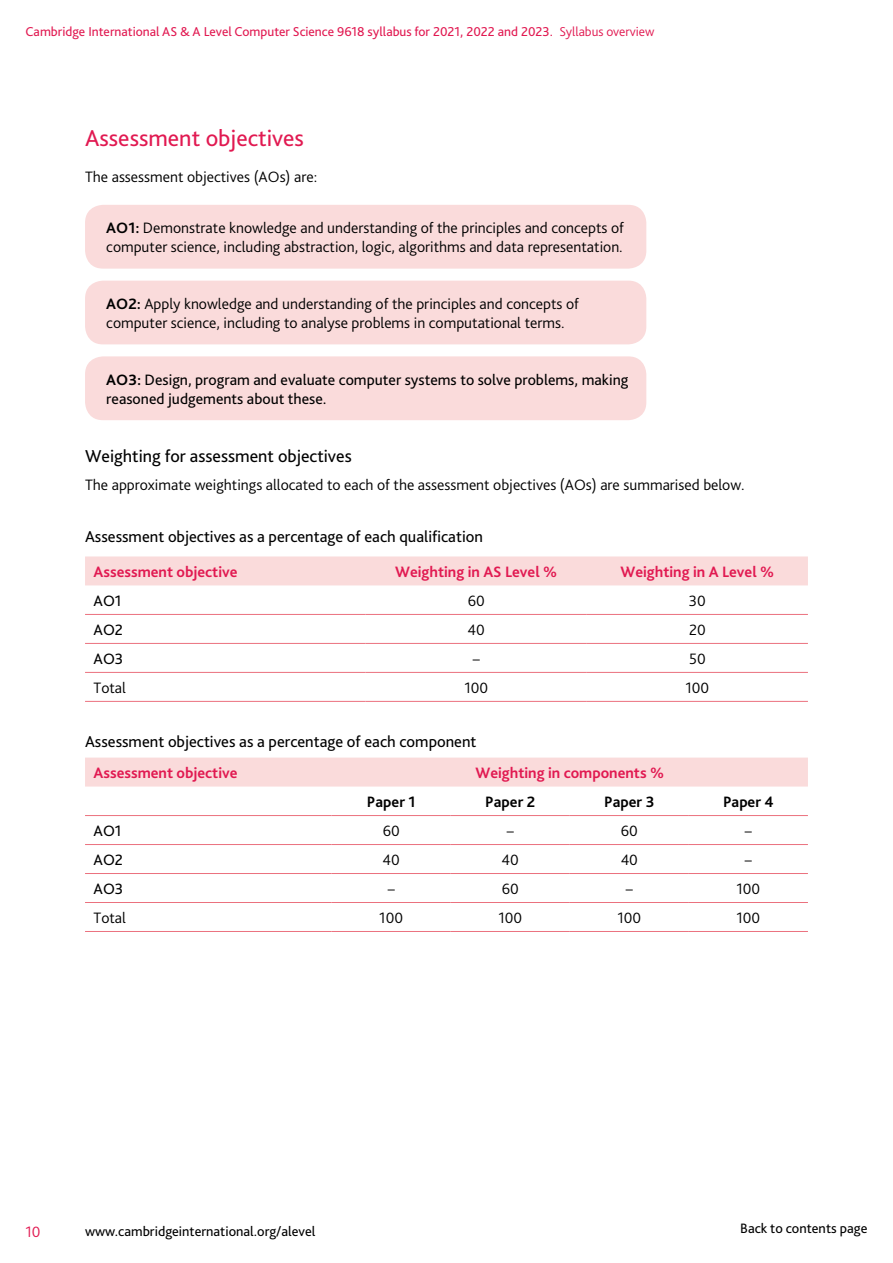
<style>
.page{position:relative;width:893px;height:1263px;background:#fff}
.page>*{position:absolute;margin:0;border:0;box-sizing:border-box;transform-origin:0 0}
.t1{font:24px "Bliss Pro";color:#e11951}
.t2{font:18px "Bliss Pro";color:#000}
.t3{font:16.5px "Bliss Pro";color:#000}
.t4{font:300 15.75px/19.5px "Bliss Pro";color:#000}
.t5{font:15.75px/19.5px "Bliss Pro";color:#000}
.t6{font:700 15.75px "Bliss Pro";color:#e11951}
.t7{font:700 15.75px "Bliss Pro";color:#000}
.t8{font:300 15.75px "Bliss Pro";color:#e11951}
.t9{font:14.25px "Bliss Pro";color:#000}
.t10{font:13.5px "Bliss Pro";color:#e11951}
.s1{font-weight:300}
.s2{font-weight:700}
</style>
<div class="page">
<div style="left:85px;top:205px;width:561px;height:64px;background:#fadbdb;border-radius:18px"></div>
<div style="left:85px;top:281px;width:561px;height:63px;background:#fadbdb;border-radius:18px"></div>
<div style="left:85px;top:356px;width:561px;height:64px;background:#fadbdb;border-radius:18px"></div>
<div style="left:85px;top:556px;width:723px;height:29px;background:#fadbdb"></div>
<hr style="left:85px;top:614px;width:281px;height:1px;background:#eb717e">
<hr style="left:366px;top:614px;width:221px;height:1px;background:#eb717e">
<hr style="left:587px;top:614px;width:221px;height:1px;background:#eb717e">
<hr style="left:85px;top:643px;width:281px;height:1px;background:#eb717e">
<hr style="left:366px;top:643px;width:221px;height:1px;background:#eb717e">
<hr style="left:587px;top:643px;width:221px;height:1px;background:#eb717e">
<hr style="left:85px;top:672px;width:281px;height:1px;background:#eb717e">
<hr style="left:366px;top:672px;width:221px;height:1px;background:#eb717e">
<hr style="left:587px;top:672px;width:221px;height:1px;background:#eb717e">
<hr style="left:85px;top:701px;width:281px;height:1px;background:#eb717e">
<hr style="left:366px;top:701px;width:221px;height:1px;background:#eb717e">
<hr style="left:587px;top:701px;width:221px;height:1px;background:#eb717e">
<div style="left:85px;top:757px;width:723px;height:29px;background:#fadbdb"></div>
<hr style="left:85px;top:815px;width:247px;height:1px;background:#eb717e">
<hr style="left:332px;top:815px;width:119px;height:1px;background:#eb717e">
<hr style="left:451px;top:815px;width:119px;height:1px;background:#eb717e">
<hr style="left:570px;top:815px;width:119px;height:1px;background:#eb717e">
<hr style="left:689px;top:815px;width:119px;height:1px;background:#eb717e">
<hr style="left:85px;top:844px;width:247px;height:1px;background:#eb717e">
<hr style="left:332px;top:844px;width:119px;height:1px;background:#eb717e">
<hr style="left:451px;top:844px;width:119px;height:1px;background:#eb717e">
<hr style="left:570px;top:844px;width:119px;height:1px;background:#eb717e">
<hr style="left:689px;top:844px;width:119px;height:1px;background:#eb717e">
<hr style="left:85px;top:873px;width:247px;height:1px;background:#eb717e">
<hr style="left:332px;top:873px;width:119px;height:1px;background:#eb717e">
<hr style="left:451px;top:873px;width:119px;height:1px;background:#eb717e">
<hr style="left:570px;top:873px;width:119px;height:1px;background:#eb717e">
<hr style="left:689px;top:873px;width:119px;height:1px;background:#eb717e">
<hr style="left:85px;top:902px;width:247px;height:1px;background:#eb717e">
<hr style="left:332px;top:902px;width:119px;height:1px;background:#eb717e">
<hr style="left:451px;top:902px;width:119px;height:1px;background:#eb717e">
<hr style="left:570px;top:902px;width:119px;height:1px;background:#eb717e">
<hr style="left:689px;top:902px;width:119px;height:1px;background:#eb717e">
<hr style="left:85px;top:931px;width:247px;height:1px;background:#eb717e">
<hr style="left:332px;top:931px;width:119px;height:1px;background:#eb717e">
<hr style="left:451px;top:931px;width:119px;height:1px;background:#eb717e">
<hr style="left:570px;top:931px;width:119px;height:1px;background:#eb717e">
<hr style="left:689px;top:931px;width:119px;height:1px;background:#eb717e">
<p class="t10" style="left:26px;top:23px;width:630px">Cambridge International AS &amp; A Level Computer Science 9618 syllabus for 2021, 2022 and 2023. <span class="s1">Syllabus overview</span></p>
<h1 class="t1" style="left:85px;top:123px;width:220px">Assessment objectives</h1>
<p class="t4" style="left:85px;top:167px;width:234px">The assessment objectives (AOs) are:</p>
<p class="t4" style="left:106px;top:218px;width:519px"><span class="s2">AO1:</span> Demonstrate knowledge and understanding of the principles and concepts of computer science, including abstraction, logic, algorithms and data representation.</p>
<p class="t4" style="left:106px;top:294px;width:474px"><span class="s2">AO2:</span> Apply knowledge and understanding of the principles and concepts of computer science, including to analyse problems in computational terms.</p>
<p class="t5" style="left:106px;top:369px;width:524px"><span class="s2">AO3:</span> Design, program and evaluate computer systems to solve problems, making reasoned judgements about these.</p>
<p class="t2" style="left:85px;top:445px;width:268px">Weighting for assessment objectives</p>
<p class="t4" style="left:85px;top:475px;width:661px">The approximate weightings allocated to each of the assessment objectives (AOs) are summarised below.</p>
<p class="t3" style="left:85px;top:526px;width:399px">Assessment objectives as a percentage of each qualification</p>
<p class="t6" style="left:94px;top:562px;width:145px">Assessment objective</p>
<p class="t6" style="left:395px;top:562px;width:164px">Weighting in AS Level %</p>
<p class="t6" style="left:621px;top:562px;width:155px">Weighting in A Level %</p>
<p class="t5" style="left:94px;top:591px;width:30px">AO1</p>
<p class="t4" style="left:468px;top:591px;width:19px">60</p>
<p class="t4" style="left:689px;top:591px;width:18px">30</p>
<p class="t5" style="left:94px;top:620px;width:31px">AO2</p>
<p class="t4" style="left:468px;top:620px;width:19px">40</p>
<p class="t4" style="left:689px;top:620px;width:18px">20</p>
<p class="t5" style="left:94px;top:649px;width:31px">AO3</p>
<p class="t4" style="left:473px;top:649px;width:9px">–</p>
<p class="t4" style="left:689px;top:649px;width:18px">50</p>
<p class="t4" style="left:94px;top:678px;width:34px">Total</p>
<p class="t4" style="left:464px;top:678px;width:25px">100</p>
<p class="t4" style="left:685px;top:678px;width:25px">100</p>
<p class="t3" style="left:85px;top:732px;width:393px">Assessment objectives as a percentage of each component</p>
<p class="t6" style="left:94px;top:763px;width:145px">Assessment objective</p>
<p class="t6" style="left:476px;top:763px;width:190px">Weighting in components %</p>
<p class="t7" style="left:367px;top:792px;width:50px">Paper 1</p>
<p class="t7" style="left:485px;top:792px;width:52px">Paper 2</p>
<p class="t7" style="left:604px;top:792px;width:52px">Paper 3</p>
<p class="t7" style="left:723px;top:792px;width:52px">Paper 4</p>
<p class="t5" style="left:94px;top:821px;width:30px">AO1</p>
<p class="t4" style="left:383px;top:821px;width:19px">60</p>
<p class="t4" style="left:507px;top:821px;width:9px">–</p>
<p class="t4" style="left:621px;top:821px;width:19px">60</p>
<p class="t4" style="left:745px;top:821px;width:9px">–</p>
<p class="t5" style="left:94px;top:850px;width:31px">AO2</p>
<p class="t4" style="left:383px;top:850px;width:19px">40</p>
<p class="t4" style="left:502px;top:850px;width:19px">40</p>
<p class="t4" style="left:621px;top:850px;width:19px">40</p>
<p class="t4" style="left:745px;top:850px;width:9px">–</p>
<p class="t5" style="left:94px;top:879px;width:31px">AO3</p>
<p class="t4" style="left:388px;top:879px;width:9px">–</p>
<p class="t4" style="left:502px;top:879px;width:19px">60</p>
<p class="t4" style="left:626px;top:879px;width:9px">–</p>
<p class="t4" style="left:736px;top:879px;width:25px">100</p>
<p class="t4" style="left:94px;top:908px;width:34px">Total</p>
<p class="t4" style="left:379px;top:908px;width:25px">100</p>
<p class="t4" style="left:498px;top:908px;width:25px">100</p>
<p class="t4" style="left:617px;top:908px;width:25px">100</p>
<p class="t4" style="left:736px;top:908px;width:25px">100</p>
<p class="t8" style="left:26px;top:1222px;width:17px">10</p>
<p class="t9" style="left:85px;top:1222px;width:232px">www.cambridgeinternational.org/alevel</p>
<p class="t9" style="left:740px;top:1219px;width:129px">Back to contents page</p>
</div>
